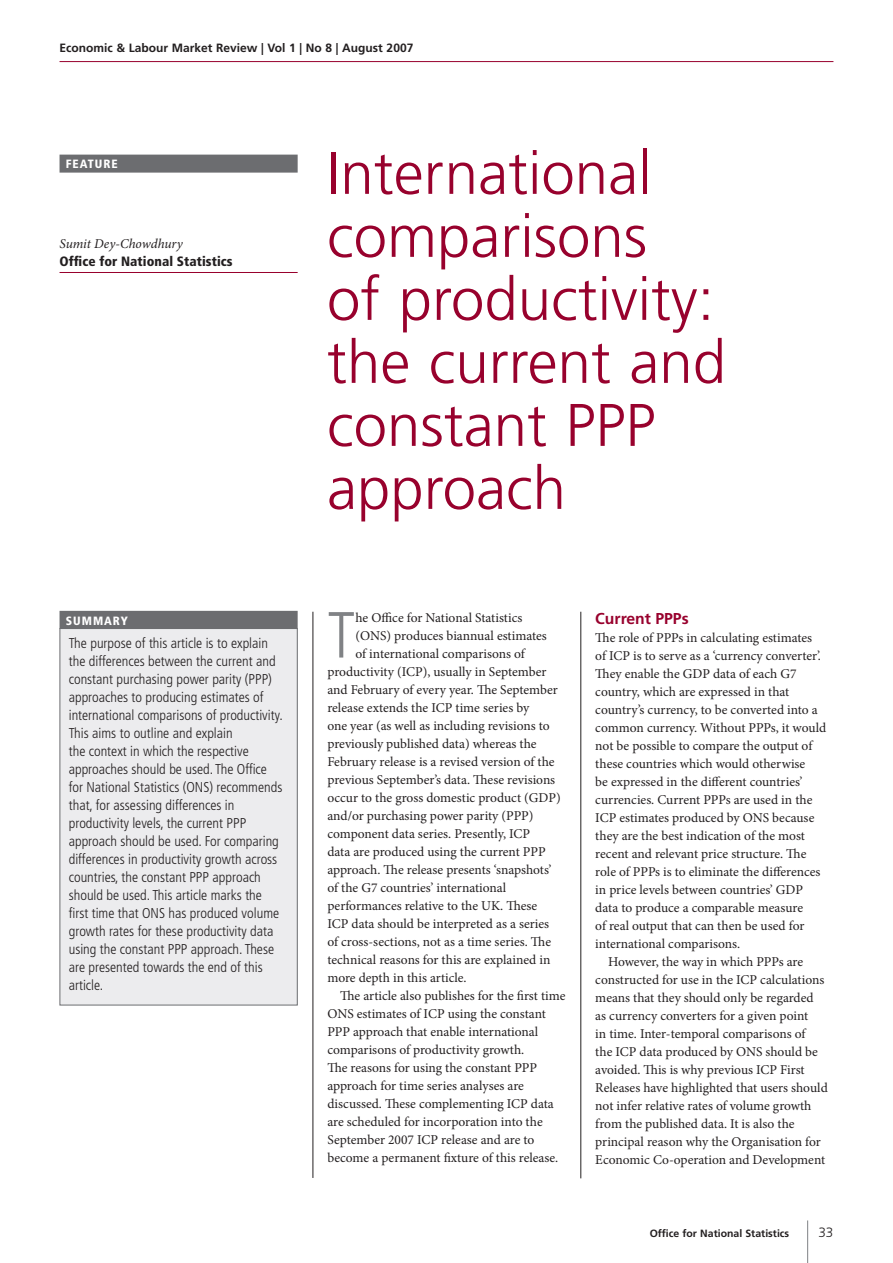
<style>
.page{position:relative;width:893px;height:1263px;background:#fff}
.page>*{position:absolute;margin:0;border:0;box-sizing:border-box;transform-origin:0 0}
._25_Main_Body_text_d{font:300 condensed 65.1px "Frutiger LT Std";color:#808285}
._54_Main_title{font:300 60px/63px "Frutiger LT Std";color:#98012d}
._55_Heading_1{font:700 15.75px "Frutiger LT Std";color:#98012d}
._39_Eco_summary_text{font:300 condensed 14.25px/18px "Frutiger LT Std";color:#231f20}
._26_Main_body_text_i{font:13.5px/18px "Minion Pro";letter-spacing:-.005em;color:#231f20}
._25_Main_Body_text_d-2{font:13.5px "Minion Pro";color:#231f20}
._25a_Body_no_indent{font:13.5px/18px "Minion Pro";color:#231f20}
._37_Eco_organisation{font:900 condensed 13.5px "Frutiger LT Std";letter-spacing:.005em;color:#231f20}
._36_Eco_author{font:italic 13.5px "Minion Pro";letter-spacing:-.005em;color:#231f20}
.t1{font:300 13.5px "Frutiger LT Std";color:#231f20}
.t2{font:700 12px "Frutiger LT Std";color:#231f20}
._61_White_heading{font:900 condensed 12px "Frutiger LT Std";letter-spacing:.08em;color:#fff}
._22_White_headings{font:900 condensed 12px "Frutiger LT Std";color:#fff}
.t3{font:700 10.5px "Frutiger LT Std";color:#231f20}
</style>
<div class="page">
<hr style="left:60px;top:61px;width:773px;height:1px;background:#98012d">
<hr style="left:807px;top:1220px;width:1px;height:43px;background:#808285">
<div style="left:60px;top:628px;width:237px;height:377px;background:#ececee"></div>
<div style="left:60px;top:628px;width:238px;height:377px;border:1px solid #6c6d70"></div>
<div style="left:60px;top:611px;width:238px;height:18px;background:#6c6d70"></div>
<div style="left:60px;top:155px;width:238px;height:18px;background:#6c6d70"></div>
<hr style="left:60px;top:272px;width:238px;height:1px;background:#98012d">
<hr style="left:580px;top:612px;width:1px;height:566px;background:#231f20">
<hr style="left:313px;top:612px;width:1px;height:566px;background:#231f20">
<p class="t2" style="left:60px;top:40px;width:355px">Economic &amp; Labour Market Review | Vol 1 | No 8 | August 2007</p>
<p class="_22_White_headings" style="left:66px;top:157px;width:9px">feature</p>
<p class="_36_Eco_author" style="left:60px;top:234px;width:125px">Sumit Dey-Chowdhury</p>
<p class="_37_Eco_organisation" style="left:60px;top:253px;width:175px">Office for National Statistics</p>
<p class="_61_White_heading" style="left:66px;top:613px;width:63px">SUMMARY</p>
<p class="_39_Eco_summary_text" style="left:69px;top:634px;width:215px">The purpose of this article is to explain the differences between the current and constant purchasing power parity (PPP) approaches to producing estimates of international comparisons of productivity.<br>This aims to outline and explain<br>the context in which the respective approaches should be used. The Office for National Statistics (ONS) recommends that, for assessing differences in productivity levels, the current PPP approach should be used. For comparing differences in productivity growth across countries, the constant PPP approach should be used. This article marks the first time that ONS has produced volume growth rates for these productivity data using the constant PPP approach. These are presented towards the end of this article.</p>
<p class="_54_Main_title" style="left:327px;top:142px;width:400px">International comparisons<br>of productivity: the current and constant PPP approach</p>
<p class="_25_Main_Body_text_d" style="left:327px;top:598px;width:29px">T</p>
<p class="_25_Main_Body_text_d-2" style="left:355px;top:608px;width:168px">he Office for National Statistics</p>
<p class="_25_Main_Body_text_d-2" style="left:355px;top:626px;width:193px">(ONS) produces biannual estimates</p>
<p class="_25_Main_Body_text_d-2" style="left:355px;top:644px;width:171px">of international comparisons of</p>
<p class="_25_Main_Body_text_d-2" style="left:327px;top:662px;width:221px">productivity (ICP), usually in September</p>
<p class="_25_Main_Body_text_d-2" style="left:327px;top:680px;width:232px">and February of every year. The September</p>
<p class="_25_Main_Body_text_d-2" style="left:327px;top:698px;width:203px">release extends the ICP time series by</p>
<p class="_25_Main_Body_text_d-2" style="left:327px;top:716px;width:224px">one year (as well as including revisions to</p>
<p class="_25_Main_Body_text_d-2" style="left:327px;top:734px;width:211px">previously published data) whereas the</p>
<p class="_25_Main_Body_text_d-2" style="left:327px;top:752px;width:229px">February release is a revised version of the</p>
<p class="_25_Main_Body_text_d-2" style="left:327px;top:770px;width:229px">previous September’s data. These revisions</p>
<p class="_25_Main_Body_text_d-2" style="left:327px;top:788px;width:235px">occur to the gross domestic product (GDP)</p>
<p class="_25_Main_Body_text_d-2" style="left:327px;top:806px;width:208px">and/or purchasing power parity (PPP)</p>
<p class="_25_Main_Body_text_d-2" style="left:327px;top:824px;width:204px">component data series. Presently, ICP</p>
<p class="_25_Main_Body_text_d-2" style="left:327px;top:842px;width:220px">data are produced using the current PPP</p>
<p class="_25_Main_Body_text_d-2" style="left:327px;top:860px;width:226px">approach. The release presents ‘snapshots’</p>
<p class="_25_Main_Body_text_d-2" style="left:327px;top:878px;width:180px">of the G7 countries’ international</p>
<p class="_25_Main_Body_text_d-2" style="left:327px;top:896px;width:211px">performances relative to the UK. These</p>
<p class="_25_Main_Body_text_d-2" style="left:327px;top:914px;width:223px">ICP data should be interpreted as a series</p>
<p class="_25_Main_Body_text_d-2" style="left:327px;top:932px;width:225px">of cross-sections, not as a time series. The</p>
<p class="_25_Main_Body_text_d-2" style="left:327px;top:950px;width:224px">technical reasons for this are explained in</p>
<p class="_25_Main_Body_text_d-2" style="left:327px;top:968px;width:141px">more depth in this article.</p>
<p class="_26_Main_body_text_i" style="left:327px;top:986px;width:240px;text-indent:13px">The article also publishes for the first time ONS estimates of ICP using the constant PPP approach that enable international comparisons of productivity growth.<br>The reasons for using the constant PPP approach for time series analyses are discussed. These complementing ICP data are scheduled for incorporation into the September 2007 ICP release and are to become a permanent fixture of this release.</p>
<p class="_55_Heading_1" style="left:595px;top:609px;width:95px">Current PPPs</p>
<p class="_25a_Body_no_indent" style="left:595px;top:629px;width:232px">The role of PPPs in calculating estimates of ICP is to serve as a ‘currency converter’.<br>They enable the GDP data of each G7 country, which are expressed in that country’s currency, to be converted into a common currency. Without PPPs, it would not be possible to compare the output of these countries which would otherwise<br>be expressed in the different countries’ currencies. Current PPPs are used in the ICP estimates produced by ONS because they are the best indication of the most recent and relevant price structure. The role of PPPs is to eliminate the differences in price levels between countries’ GDP data to produce a comparable measure<br>of real output that can then be used for international comparisons.</p>
<p class="_26_Main_body_text_i" style="left:595px;top:953px;width:234px;text-indent:13px">However, the way in which PPPs are constructed for use in the ICP calculations means that they should only be regarded as currency converters for a given point<br>in time. Inter-temporal comparisons of<br>the ICP data produced by ONS should be avoided. This is why previous ICP First Releases have highlighted that users should not infer relative rates of volume growth from the published data. It is also the principal reason why the Organisation for Economic Co-operation and Development</p>
<p class="t3" style="left:650px;top:1227px;width:141px">Office for National Statistics</p>
<p class="t1" style="left:818px;top:1225px;width:8px">33</p>
</div>
